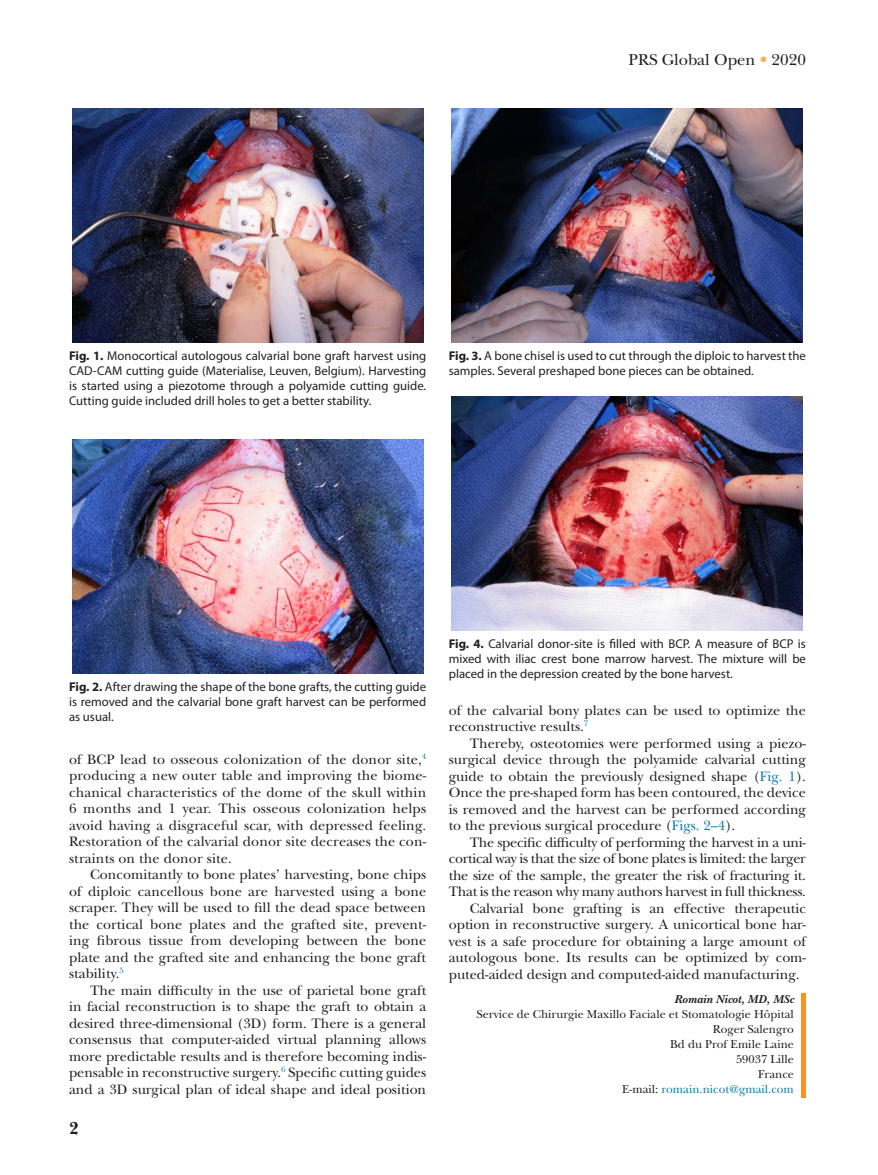
<style>
.page{position:relative;width:878px;height:1175px;background:#fff}
.page>*{position:absolute;margin:0;border:0;box-sizing:border-box;transform-origin:0 0}
.t1{font:700 18px "New Baskerville Std";color:#231f20}
.t2{font:16.5px "New Baskerville Std";color:#231f20}
.t3{font:14.25px/16.5px "New Baskerville Std";color:#231f20;text-align:justify}
.t4{font:14.25px "New Baskerville Std";letter-spacing:-.02em;color:#231f20}
.t5{font:12.75px/15px "Myriad Pro";color:#231f20;text-align:justify}
.t6{font:12px/15px "New Baskerville Std";color:#231f20;text-align:right}
.t7{font:italic 700 12px "New Baskerville Std";color:#231f20}
.s1{color:#fab05f}
.s2{font-weight:700}
.s3{color:#0f7eac}
</style>
<div class="page">
<div style="left:801px;top:993px;width:5px;height:15px;background:#f7931d"></div>
<div style="left:801px;top:1006px;width:5px;height:32px;background:#f7931d"></div>
<div style="left:801px;top:1036px;width:5px;height:17px;background:#f7931d"></div>
<div style="left:801px;top:1051px;width:5px;height:17px;background:#f7931d"></div>
<div style="left:801px;top:1066px;width:5px;height:17px;background:#f7931d"></div>
<div style="left:801px;top:1081px;width:5px;height:17px;background:#f7931d"></div>
<img style="left:72px;top:108px;width:351px;height:234px">
<img style="left:72px;top:439px;width:351px;height:234px">
<img style="left:451px;top:108px;width:352px;height:234px">
<img style="left:451px;top:396px;width:352px;height:234px">
<p class="t2" style="left:628px;top:50px;width:179px">PRS Global Open <span class="s1">•</span> 2020</p>
<p class="t5" style="left:69px;top:347px;width:359px"><span class="s2">Fig. 1.</span> Monocortical autologous calvarial bone graft harvest using CAD-CAM cutting guide (Materialise, Leuven, Belgium). Harvesting is started using a piezotome through a polyamide cutting guide.<br>Cutting guide included drill holes to get a better stability.</p>
<p class="t5" style="left:448px;top:347px;width:359px"><span class="s2">Fig. 3.</span> A bone chisel is used to cut through the diploic to harvest the samples. Several preshaped bone pieces can be obtained.</p>
<p class="t5" style="left:69px;top:678px;width:359px"><span class="s2">Fig. 2.</span> After drawing the shape of the bone grafts, the cutting guide is removed and the calvarial bone graft harvest can be performed as usual.</p>
<p class="t3" style="left:69px;top:750px;width:359px">of BCP lead to osseous colonization of the donor site,<sup>4 </sup>producing a new outer table and improving the biome&shy;chanical characteristics of the dome of the skull within 6 months and 1 year. This osseous colonization helps avoid having a disgraceful scar, with depressed feeling.<br>Restoration of the calvarial donor site decreases the con&shy;straints on the donor site.</p>
<p class="t3" style="left:69px;top:866px;width:359px;text-indent:21px">Concomitantly to bone plates’ harvesting, bone chips of diploic cancellous bone are harvested using a bone scraper. They will be used to fill the dead space between the cortical bone plates and the grafted site, prevent&shy;ing fibrous tissue from developing between the bone plate and the grafted site and enhancing the bone graft stability.<sup>5</sup></p>
<p class="t3" style="left:69px;top:981px;width:359px;text-indent:21px">The main difficulty in the use of parietal bone graft in facial reconstruction is to shape the graft to obtain a desired three-dimensional (3D) form. There is a general consensus that computer-aided virtual planning allows more predictable results and is therefore becoming indis&shy;pensable in reconstructive surgery.<sup>6</sup> Specific cutting guides and a 3D surgical plan of ideal shape and ideal position</p>
<p class="t1" style="left:69px;top:1118px;width:11px">2</p>
<p class="t5" style="left:448px;top:636px;width:359px"><span class="s2">Fig. 4.</span> Calvarial donor-site is filled with BCP. A measure of BCP is mixed with iliac crest bone marrow harvest. The mixture will be placed in the depression created by the bone harvest.</p>
<p class="t3" style="left:448px;top:702px;width:358px">of the calvarial bony plates can be used to optimize the reconstructive results.<sup>7</sup></p>
<p class="t3" style="left:448px;top:735px;width:359px;text-indent:21px">Thereby, osteotomies were performed using a piezo&shy;surgical device through the polyamide calvarial cutting guide to obtain the previously designed shape (<span class="s3">Fig. 1</span>).<br>Once the pre-shaped form has been contoured, the device is removed and the harvest can be performed according to the previous surgical procedure (<span class="s3">Figs. 2–4</span>).</p>
<p class="t4" style="left:470px;top:833px;width:337px">The specific difficulty of performing the harvest in a uni-</p>
<p class="t4" style="left:448px;top:850px;width:358px">cortical way is that the size of bone plates is limited: the larger</p>
<p class="t4" style="left:448px;top:866px;width:359px">the size of the sample, the greater the risk of fracturing it.</p>
<p class="t4" style="left:448px;top:883px;width:359px">That is the reason why many authors harvest in full thickness.</p>
<p class="t3" style="left:470px;top:900px;width:338px">Calvarial bone grafting is an effective therapeutic</p>
<p class="t3" style="left:448px;top:916px;width:359px">option in reconstructive surgery. A unicortical bone har-</p>
<p class="t3" style="left:448px;top:933px;width:358px">vest is a safe procedure for obtaining a large amount of</p>
<p class="t3" style="left:448px;top:949px;width:359px">autologous bone. Its results can be optimized by com-</p>
<p class="t3" style="left:448px;top:966px;width:352px">puted-aided design and computed-aided manufacturing.</p>
<p class="t7" style="left:674px;top:992px;width:121px">Romain Nicot, MD, MSc</p>
<p class="t6" style="left:476px;top:1006px;width:319px">Service de Chirurgie Maxillo Faciale et Stomatologie Hôpital<br>Roger Salengro<br>Bd du Prof Emile Laine<br>59037 Lille<br>France<br>E-mail: <span class="s3">romain.nicot@gmail.com</span></p>
</div>
